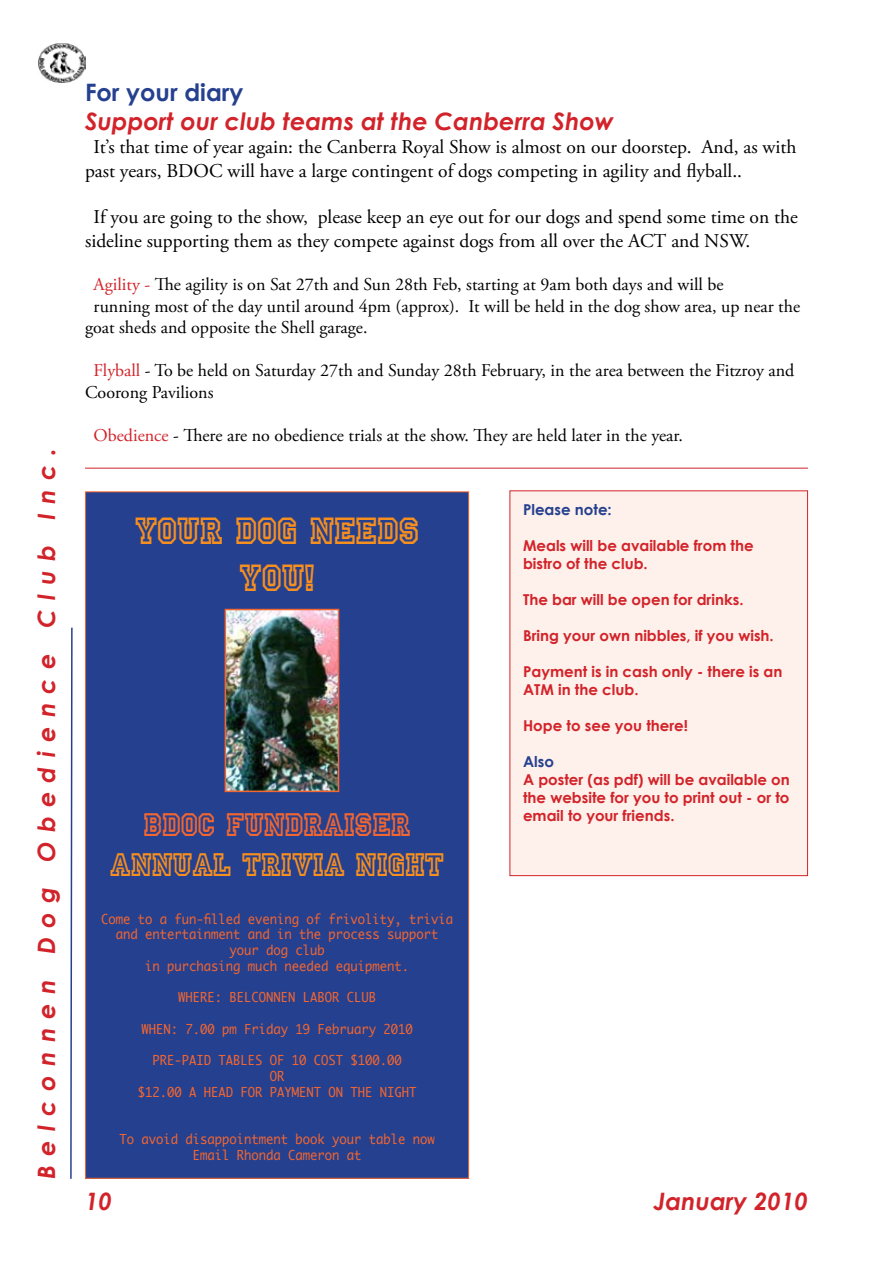
<style>
.page{position:relative;width:893px;height:1263px;background:#fff}
.page>*{position:absolute;margin:0;border:0;box-sizing:border-box;transform-origin:0 0}
.t1{font:39.3px/47.2px "Princetown LET";color:#f78f1e;text-align:center;scale:.93 1}
.t2{font:33.9px "Princetown LET";color:#f78f1e;scale:.93 1}
.t3{font:33.9px "Princetown LET";color:#f26631;scale:.93 1}
.t4{font:italic 700 24px "Century Gothic";color:#d2232a}
.t5{font:italic 700 24px "Century Gothic";letter-spacing:.39em;color:#d2232a}
.t6{font:700 24px "Century Gothic";color:#25408f}
.t7{font:19.5px/23.4px "Adobe Garamond Pro";color:#000}
.t8{font:18px/21.6px "Adobe Garamond Pro";color:#000}
.t9{font:700 15px/18px "Century Gothic";color:#d2232a}
.t10{font:700 15px "Century Gothic";color:#25408f}
.t11{font:13.05px/15.8px "Monaco";color:#f26631;text-align:center;scale:.93 1}
.s1{color:#d2232a}
</style>
<div class="page">
<img style="left:38px;top:43px;width:47px;height:40px">
<svg style="left:70px;top:627px;width:3px;height:552px"></svg>
<div style="left:86px;top:492px;width:383px;height:686px;background:#25408f"></div>
<img style="left:228px;top:612px;width:108px;height:177px">
<div style="left:225px;top:609px;width:114px;height:183px;border:2px solid #f26631"></div>
<hr style="left:85px;top:468px;width:723px;height:1px;background:#d2232a">
<div style="left:510px;top:491px;width:297px;height:385px;background:#fef0ea"></div>
<div style="left:509px;top:490px;width:299px;height:386px;border:1px solid #d2232a"></div>
<h3 class="t5" style="left:31px;top:1179px;width:732px;rotate:-90deg">Belconnen Dog Obedience Club Inc.</h3>
<h3 class="t6" style="left:85px;top:77px;width:160px">For your diary</h3>
<h3 class="t4" style="left:85px;top:106px;width:530px">Support our club teams at the Canberra Show</h3>
<p class="t7" style="left:85px;top:136px;width:713px;text-indent:9px">It’s that time of year again: the Canberra Royal Show is almost on our doorstep. And, as with past years, BDOC will have a large contingent of dogs competing in agility and flyball..</p>
<p class="t7" style="left:85px;top:206px;width:714px;text-indent:9px">If you are going to the show, please keep an eye out for our dogs and spend some time on the sideline supporting them as they compete against dogs from all over the ACT and NSW.</p>
<p class="t8" style="left:94px;top:274px;width:631px"><span class="s1">Agility -</span> The agility is on Sat 27th and Sun 28th Feb, starting at 9am both days and will be</p>
<p class="t8" style="left:94px;top:296px;width:708px">running most of the day until around 4pm (approx). It will be held in the dog show area, up near the</p>
<p class="t8" style="left:85px;top:317px;width:284px">goat sheds and opposite the Shell garage.</p>
<p class="t8" style="left:85px;top:360px;width:711px;text-indent:8px"><span class="s1">Flyball</span> - To be held on Saturday 27th and Sunday 28th February, in the area between the Fitzroy and<br>Coorong Pavilions</p>
<p class="t8" style="left:94px;top:425px;width:591px"><span class="s1">Obedience</span> - There are no obedience trials at the show. They are held later in the year.</p>
<h1 class="t1" style="left:135px;top:506px;width:307px">YOUR DOG NEEDS<br>YOU!</h1>
<h2 class="t3" style="left:144px;top:804px;width:288px">BDOC FUNDRAISER</h2>
<h2 class="t2" style="left:110px;top:845px;width:360px">ANNUAL TRIVIA NIGHT</h2>
<p class="t11" style="left:101px;top:910px;width:380px">Come to a fun-filled evening of frivolity, trivia and entertainment and in the process support your dog club<br>in purchasing much needed equipment.</p>
<p class="t11" style="left:178px;top:989px;width:214px">WHERE: BELCONNEN LABOR CLUB</p>
<p class="t11" style="left:141px;top:1021px;width:293px">WHEN: 7.00 pm Friday 19 February 2010</p>
<p class="t11" style="left:138px;top:1052px;width:301px">PRE-PAID TABLES OF 10 COST $100.00<br>OR<br>$12.00 A HEAD FOR PAYMENT ON THE NIGHT</p>
<p class="t11" style="left:119px;top:1131px;width:341px">To avoid disappointment book your table now<br>Email Rhonda Cameron at</p>
<h3 class="t4" style="left:85px;top:1185px;width:28px">10</h3>
<p class="t10" style="left:523px;top:500px;width:90px">Please note:</p>
<p class="t9" style="left:523px;top:536px;width:232px">Meals will be available from the bistro of the club.</p>
<p class="t9" style="left:523px;top:590px;width:222px">The bar will be open for drinks.</p>
<p class="t9" style="left:523px;top:626px;width:252px">Bring your own nibbles, if you wish.</p>
<p class="t9" style="left:523px;top:662px;width:261px">Payment is in cash only - there is an<br>ATM in the club.</p>
<p class="t9" style="left:523px;top:716px;width:166px">Hope to see you there!</p>
<p class="t10" style="left:523px;top:752px;width:32px">Also</p>
<p class="t9" style="left:523px;top:770px;width:268px;text-align:justify">A poster (as pdf) will be available on the website for you to print out - or to email to your friends.</p>
<h3 class="t4" style="left:654px;top:1185px;width:156px">January 2010</h3>
</div>
